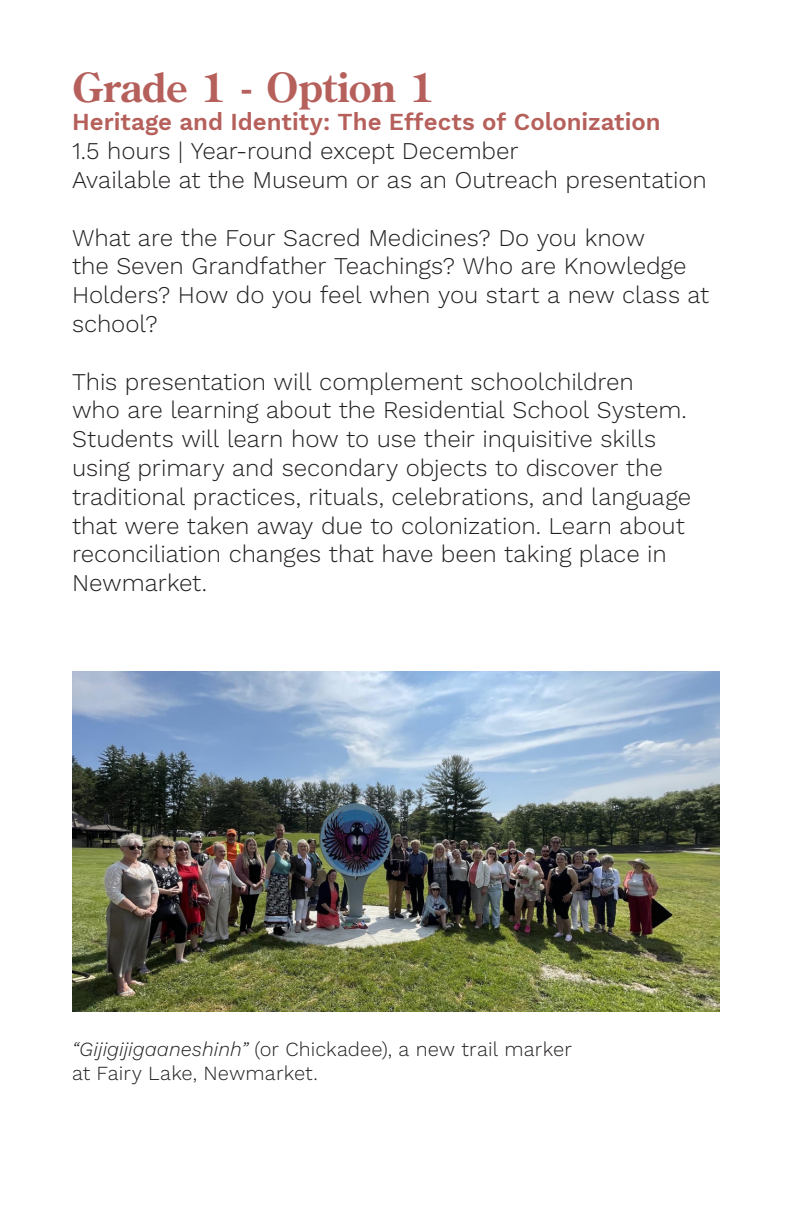
<style>
.page{position:relative;width:792px;height:1224px;background:#fff}
.page>*{position:absolute;margin:0;border:0;box-sizing:border-box;transform-origin:0 0}
.t1{font:700 40px "Century Old Style Std";letter-spacing:-.005em;color:#b6605c}
.t2{font:300 24px/28.8px "Work Sans";letter-spacing:-.005em;color:#231f20}
.t3{font:600 24px "Work Sans";color:#b6605c}
.t4{font:300 20px/24px "Work Sans";letter-spacing:.005em;color:#231f20}
.s1{font-style:italic}
</style>
<div class="page">
<img style="left:72px;top:671px;width:648px;height:341px">
<p class="t1" style="left:72px;top:61px;width:365px">Grade 1 - Option 1</p>
<p class="t3" style="left:72px;top:104px;width:590px">Heritage and Identity: The Effects of Colonization</p>
<p class="t2" style="left:72px;top:138px;width:448px">1.5 hours | Year-round except December</p>
<p class="t2" style="left:72px;top:166px;width:636px">Available at the Museum or as an Outreach presentation</p>
<p class="t2" style="left:72px;top:224px;width:639px">What are the Four Sacred Medicines? Do you know<br>the Seven Grandfather Teachings? Who are Knowledge Holders? How do you feel when you start a new class at school?</p>
<p class="t2" style="left:72px;top:368px;width:621px">This presentation will complement schoolchildren<br>who are learning about the Residential School System.<br>Students will learn how to use their inquisitive skills using primary and secondary objects to discover the traditional practices, rituals, celebrations, and language that were taken away due to colonization. Learn about reconciliation changes that have been taking place in Newmarket.</p>
<p class="t4" style="left:72px;top:1038px;width:501px"><span class="s1">“Gijigijigaaneshinh”</span> (or Chickadee), a new trail marker at Fairy Lake, Newmarket.</p>
</div>
